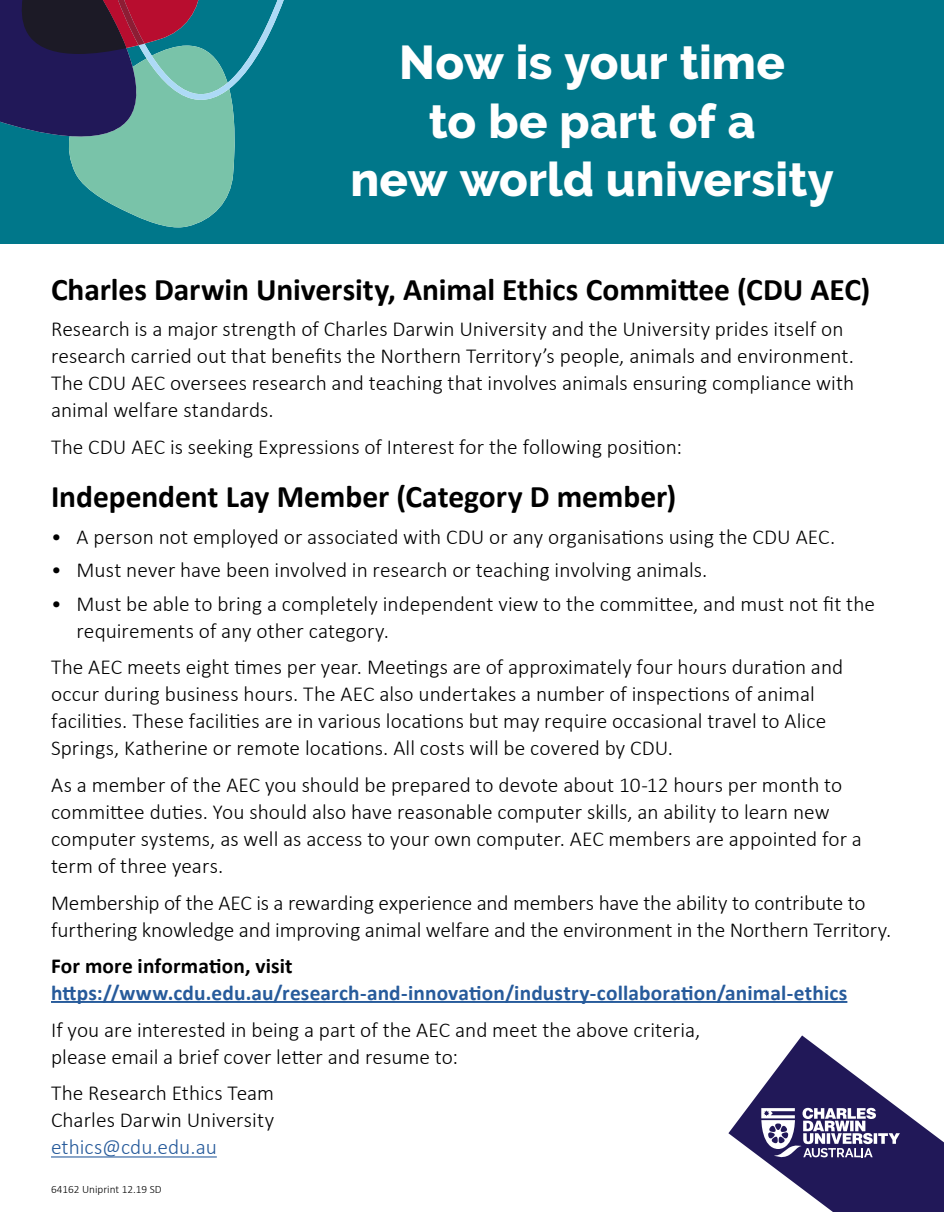
<style>
.page{position:relative;width:944px;height:1212px;background:#fff}
.page>*{position:absolute;margin:0;border:0;box-sizing:border-box;transform-origin:0 0}
.t1{font:800 47.25px/58.5px "Raleway";letter-spacing:.005em;color:#fff;text-align:center}
.t2{font:700 31.5px "Calibri";letter-spacing:-.005em;color:#000}
.t3{font:300 21.38px/27px "Calibri";color:#000}
.t4{font:700 21.38px "Calibri";letter-spacing:.01em;color:#275b9b}
.t5{font:700 21.38px "Calibri";letter-spacing:.01em;color:#000}
.t6{font:300 21.38px "Calibri";letter-spacing:.005em;color:#275b9b}
.t7{font:300 11.25px "Calibri";color:#000}
</style>
<div class="page">
<div style="left:0;top:0;width:944px;height:244px;background:#00778a"></div>
<hr style="left:51px;top:1001px;width:796px;height:2px;background:#275b9b">
<hr style="left:51px;top:1156px;width:166px;height:1px;background:#275b9b">
<svg style="left:728px;top:1035px;width:216px;height:177px"></svg>
<svg style="left:0;top:0;width:284px;height:227px"></svg>
<h1 class="t1" style="left:350px;top:34px;width:485px">Now is your time<br>to be part of a<br>new world university</h1>
<h2 class="t2" style="left:51px;top:269px;width:821px">Charles Darwin University, Animal Ethics Committee (CDU AEC)</h2>
<p class="t3" style="left:51px;top:314px;width:805px">Research is a major strength of Charles Darwin University and the University prides itself on research carried out that benefits the Northern Territory’s people, animals and environment.<br>The CDU AEC oversees research and teaching that involves animals ensuring compliance with animal welfare standards.</p>
<p class="t3" style="left:51px;top:432px;width:632px">The CDU AEC is seeking Expressions of Interest for the following position:</p>
<h2 class="t2" style="left:51px;top:477px;width:627px">Independent Lay Member (Category D member)</h2>
<p class="t3" style="left:51px;top:522px;width:786px">• A person not employed or associated with CDU or any organisations using the CDU AEC.</p>
<p class="t3" style="left:51px;top:556px;width:658px">• Must never have been involved in research or teaching involving animals.</p>
<p class="t3" style="left:77px;top:589px;width:800px;text-indent:-26px">• Must be able to bring a completely independent view to the committee, and must not fit the requirements of any other category.</p>
<p class="t3" style="left:51px;top:653px;width:794px">The AEC meets eight times per year. Meetings are of approximately four hours duration and occur during business hours. The AEC also undertakes a number of inspections of animal facilities. These facilities are in various locations but may require occasional travel to Alice Springs, Katherine or remote locations. All costs will be covered by CDU.</p>
<p class="t3" style="left:51px;top:770px;width:812px">As a member of the AEC you should be prepared to devote about 10-12 hours per month to committee duties. You should also have reasonable computer skills, an ability to learn new computer systems, as well as access to your own computer. AEC members are appointed for a term of three years.</p>
<p class="t3" style="left:51px;top:888px;width:842px">Membership of the AEC is a rewarding experience and members have the ability to contribute to furthering knowledge and improving animal welfare and the environment in the Northern Territory.</p>
<p class="t5" style="left:51px;top:952px;width:243px">For more information, visit</p>
<p class="t4" style="left:51px;top:979px;width:798px">https://www.cdu.edu.au/research-and-innovation/industry-collaboration/animal-ethics</p>
<p class="t3" style="left:51px;top:1015px;width:651px">If you are interested in being a part of the AEC and meet the above criteria, please email a brief cover letter and resume to:</p>
<p class="t3" style="left:51px;top:1078px;width:225px">The Research Ethics Team<br>Charles Darwin University</p>
<p class="t6" style="left:51px;top:1134px;width:167px">ethics@cdu.edu.au</p>
<p class="t7" style="left:51px;top:1182px;width:112px">64162 Uniprint 12.19 SD</p>
</div>
